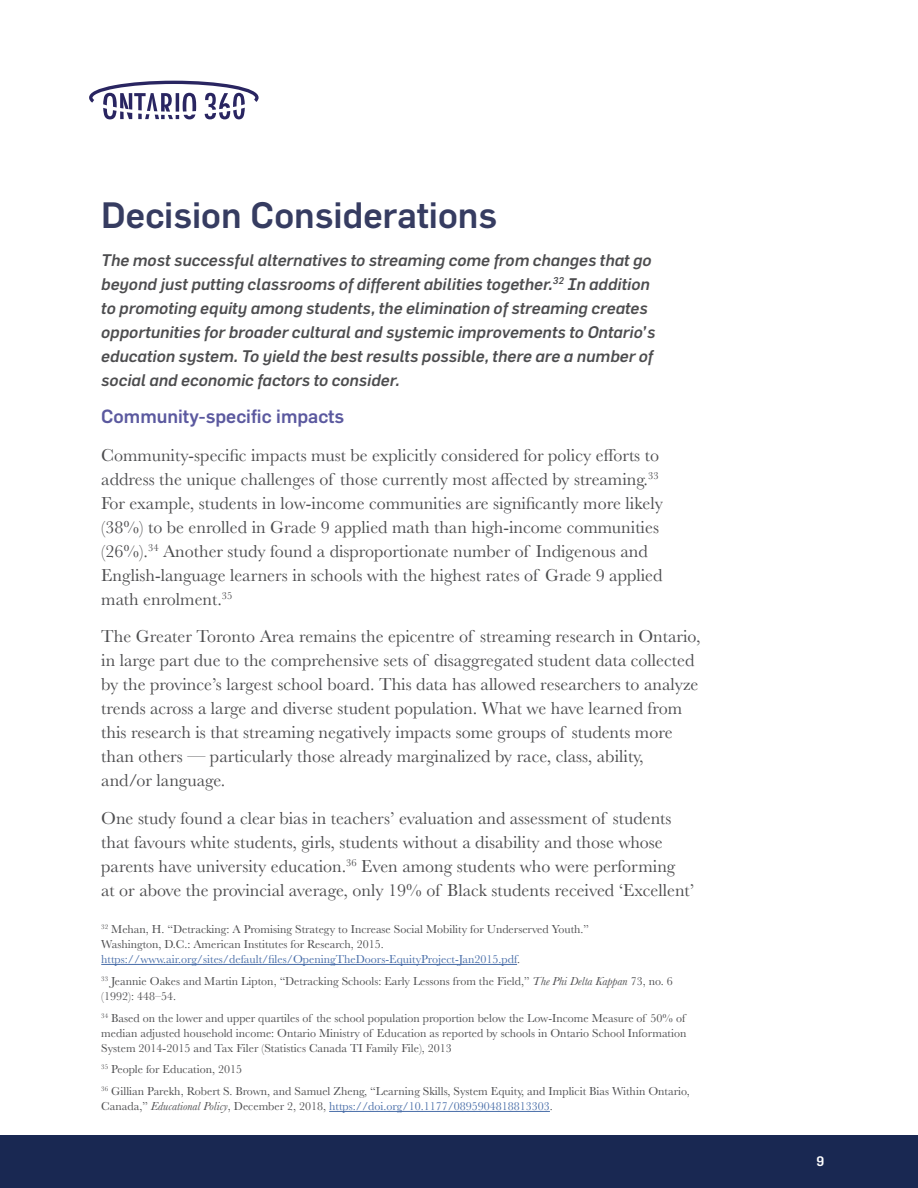
<style>
.page{position:relative;width:918px;height:1188px;background:#fff}
.page>*{position:absolute;margin:0;border:0;box-sizing:border-box;transform-origin:0 0}
.t1{font:500 36px "Flama";color:#363c61}
.t2{font:500 18.75px "Flama";color:#5b599f}
.t3{font:18px/24px "Baskerville";color:#4d4d4f}
.t4{font:italic 500 16.5px/24px "Flama";color:#4d4d4f}
.t5{font:500 13.5px "Flama";color:#fff}
.t6{font:12px/15px "Baskerville";color:#4d4d4f}
.t7{font:12px "Baskerville";color:#486da8}
.s1{color:#486da8}
.s2{font-style:italic}
.s3{color:#4d4d4f}
.s4{font-style:italic;color:#4d4d4f}
</style>
<div class="page">
<div style="left:0;top:1135px;width:918px;height:53px;background:#192852"></div>
<svg style="left:89px;top:81px;width:170px;height:38px"></svg>
<hr style="left:101px;top:964px;width:416px;height:1px;background:#486da8">
<hr style="left:329px;top:1111px;width:221px;height:1px;background:#486da8">
<h1 class="t1" style="left:101px;top:193px;width:397px">Decision Considerations</h1>
<p class="t4" style="left:101px;top:247px;width:556px">The most successful alternatives to streaming come from changes that go beyond just putting classrooms of different abilities together.<sup>32</sup> In addition to promoting equity among students, the elimination of streaming creates opportunities for broader cultural and systemic improvements to Ontario’s education system. To yield the best results possible, there are a number of social and economic factors to consider.</p>
<p class="t2" style="left:101px;top:405px;width:244px">Community-specific impacts</p>
<p class="t3" style="left:101px;top:443px;width:563px">Community-specific impacts must be explicitly considered for policy efforts to address the unique challenges of those currently most affected by streaming.<sup>33<br></sup>For example, students in low-income communities are significantly more likely (38%) to be enrolled in Grade 9 applied math than high-income communities (26%).<sup>34</sup> Another study found a disproportionate number of Indigenous and English-language learners in schools with the highest rates of Grade 9 applied math enrolment.<sup>35</sup></p>
<p class="t3" style="left:101px;top:625px;width:601px">The Greater Toronto Area remains the epicentre of streaming research in Ontario, in large part due to the comprehensive sets of disaggregated student data collected by the province’s largest school board. This data has allowed researchers to analyze trends across a large and diverse student population. What we have learned from this research is that streaming negatively impacts some groups of students more than others — particularly those already marginalized by race, class, ability,<br>and/or language.</p>
<p class="t3" style="left:101px;top:806px;width:595px">One study found a clear bias in teachers’ evaluation and assessment of students that favours white students, girls, students without a disability and those whose parents have university education.<sup>36</sup> Even among students who were performing<br>at or above the provincial average, only 19% of Black students received ‘Excellent’</p>
<p class="t6" style="left:101px;top:922px;width:489px"><sup>32</sup> Mehan, H. “Detracking: A Promising Strategy to Increase Social Mobility for Underserved Youth.”<br>Washington, D.C.: American Institutes for Research, 2015. <span class="s1">https://www.air.org/sites/default/files/OpeningTheDoors-EquityProject-Jan2015.pdf</span>.</p>
<p class="t6" style="left:101px;top:974px;width:573px"><sup>33</sup> Jeannie Oakes and Martin Lipton, “Detracking Schools: Early Lessons from the Field,” <span class="s2">The Phi Delta Kappan</span> 73, no. 6 (1992): 448–54.</p>
<p class="t6" style="left:101px;top:1011px;width:587px;text-align:justify"><sup>34</sup> Based on the lower and upper quartiles of the school population proportion below the Low-Income Measure of 50% of median adjusted household income: Ontario Ministry of Education as reported by schools in Ontario School Information System 2014-2015 and Tax Filer (Statistics Canada TI Family File), 2013</p>
<p class="t6" style="left:101px;top:1059px;width:590px;line-height:21.8px"><sup>35</sup> People for Education, 2015<br><sup>36</sup> Gillian Parekh, Robert S. Brown, and Samuel Zheng, “Learning Skills, System Equity, and Implicit Bias Within Ontario,</p>
<p class="t7" style="left:101px;top:1099px;width:453px"><span class="s3">Canada,”</span> <span class="s4">Educational Policy</span><span class="s3">, December 2, 2018,</span> https://doi.org/10.1177/0895904818813303<span class="s3">.</span></p>
<p class="t5" style="left:817px;top:1153px;width:9px">9</p>
</div>
